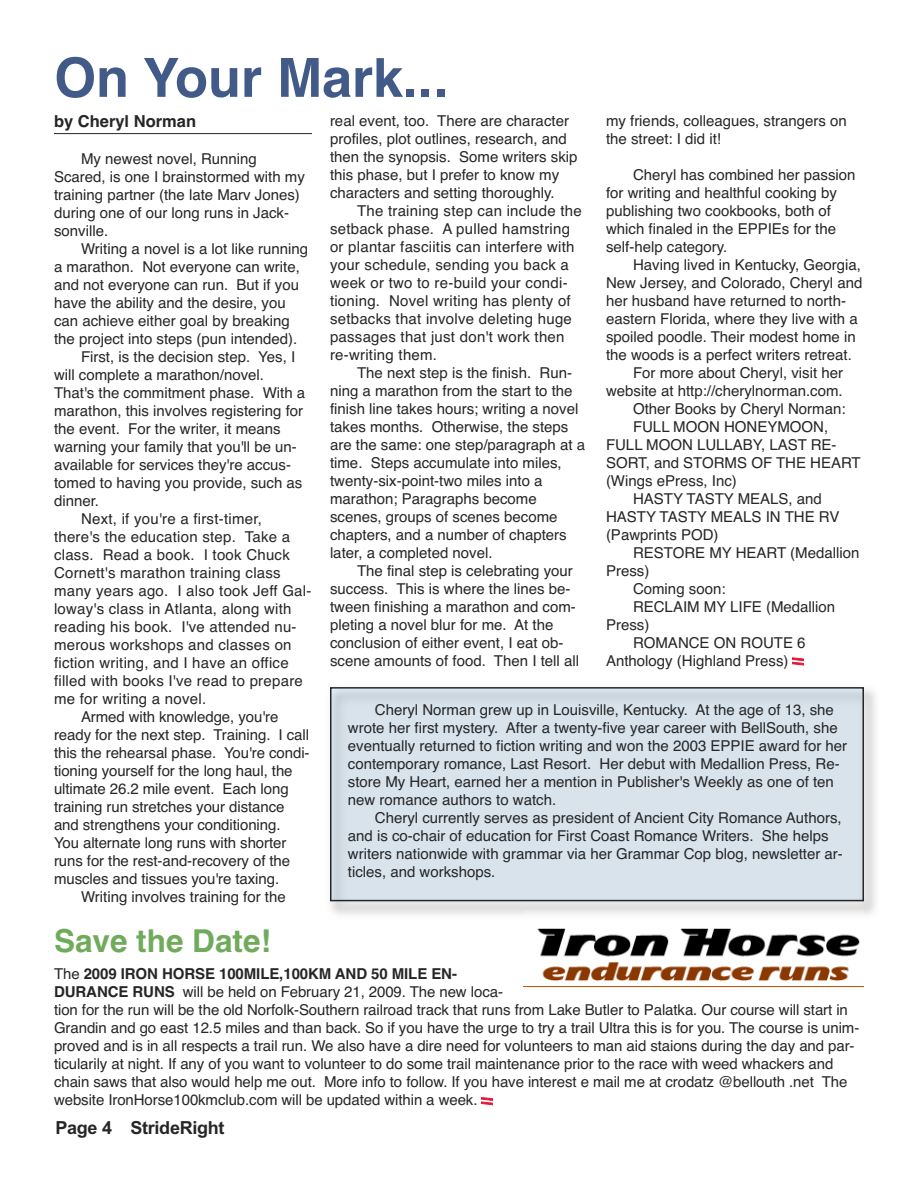
<style>
.page{position:relative;width:918px;height:1188px;background:#fff}
.page>*{position:absolute;margin:0;border:0;box-sizing:border-box;transform-origin:0 0}
.t1{font:700 54px "Helvetica";color:#415a87}
.t2{font:700 31.5px "Helvetica";color:#6fab5b}
.t3{font:700 18px "Arial";letter-spacing:-.015em;color:#272627}
.t4{font:700 16.5px "Helvetica";color:#272627}
.t5{font:15px/18px "Helvetica";color:#272627}
.s1{font-weight:700}
</style>
<div class="page">
<svg style="left:482px;top:1097px;width:10px;height:8px"></svg>
<img style="left:523px;top:928px;width:341px;height:60px">
<hr style="left:54px;top:133px;width:258px;height:1px;background:#272627">
<svg style="left:793px;top:657px;width:10px;height:9px"></svg>
<div style="left:333px;top:690px;width:528px;height:208px;background:#d8e3eb"></div>
<div style="left:330px;top:687px;width:534px;height:214px;border:2px solid #272627"></div>
<h1 class="t1" style="left:54px;top:47px;width:396px">On Your Mark...</h1>
<p class="t4" style="left:54px;top:112px;width:144px">by Cheryl Norman</p>
<p class="t5" style="left:54px;top:149px;width:252px;text-indent:27px">My newest novel, Running<br>Scared, is one I brainstormed with my training partner (the late Marv Jones) during one of our long runs in Jack&shy;sonville.</p>
<p class="t5" style="left:81px;top:239px;width:229px">Writing a novel is a lot like running</p>
<p class="t5" style="left:54px;top:257px;width:247px">a marathon. Not everyone can write,</p>
<p class="t5" style="left:54px;top:275px;width:247px">and not everyone can run. But if you</p>
<p class="t5" style="left:54px;top:293px;width:233px">have the ability and the desire, you</p>
<p class="t5" style="left:54px;top:311px;width:237px">can achieve either goal by breaking</p>
<p class="t5" style="left:54px;top:329px;width:245px">the project into steps (pun intended).</p>
<p class="t5" style="left:81px;top:347px;width:216px">First, is the decision step. Yes, I</p>
<p class="t5" style="left:54px;top:365px;width:212px">will complete a marathon/novel.</p>
<p class="t5" style="left:54px;top:383px;width:253px">That's the commitment phase. With a</p>
<p class="t5" style="left:54px;top:401px;width:251px">marathon, this involves registering for</p>
<p class="t5" style="left:54px;top:419px;width:228px">the event. For the writer, it means</p>
<p class="t5" style="left:54px;top:437px;width:244px">warning your family that you'll be un-</p>
<p class="t5" style="left:54px;top:455px;width:239px">available for services they're accus-</p>
<p class="t5" style="left:54px;top:473px;width:250px">tomed to having you provide, such as</p>
<p class="t5" style="left:54px;top:491px;width:47px">dinner.</p>
<p class="t5" style="left:81px;top:509px;width:182px">Next, if you're a first-timer,</p>
<p class="t5" style="left:54px;top:527px;width:238px">there's the education step. Take a</p>
<p class="t5" style="left:54px;top:545px;width:237px">class. Read a book. I took Chuck</p>
<p class="t5" style="left:54px;top:563px;width:228px">Cornett's marathon training class</p>
<p class="t5" style="left:54px;top:581px;width:259px">many years ago. I also took Jeff Gal-</p>
<p class="t5" style="left:54px;top:599px;width:239px">loway's class in Atlanta, along with</p>
<p class="t5" style="left:54px;top:617px;width:244px">reading his book. I've attended nu-</p>
<p class="t5" style="left:54px;top:635px;width:239px">merous workshops and classes on</p>
<p class="t5" style="left:54px;top:653px;width:236px">fiction writing, and I have an office</p>
<p class="t5" style="left:54px;top:671px;width:250px">filled with books I've read to prepare</p>
<p class="t5" style="left:54px;top:689px;width:154px">me for writing a novel.</p>
<p class="t5" style="left:81px;top:707px;width:199px">Armed with knowledge, you're</p>
<p class="t5" style="left:54px;top:725px;width:257px">ready for the next step. Training. I call</p>
<p class="t5" style="left:54px;top:743px;width:257px">this the rehearsal phase. You're condi-</p>
<p class="t5" style="left:54px;top:761px;width:240px">tioning yourself for the long haul, the</p>
<p class="t5" style="left:54px;top:779px;width:236px">ultimate 26.2 mile event. Each long</p>
<p class="t5" style="left:54px;top:797px;width:232px">training run stretches your distance</p>
<p class="t5" style="left:54px;top:815px;width:228px">and strengthens your conditioning.</p>
<p class="t5" style="left:54px;top:833px;width:234px">You alternate long runs with shorter</p>
<p class="t5" style="left:54px;top:851px;width:238px">runs for the rest-and-recovery of the</p>
<p class="t5" style="left:54px;top:869px;width:227px">muscles and tissues you're taxing.</p>
<p class="t5" style="left:81px;top:887px;width:206px">Writing involves training for the</p>
<p class="t5" style="left:330px;top:112px;width:249px">real event, too. There are character profiles, plot outlines, research, and then the synopsis. Some writers skip this phase, but I prefer to know my characters and setting thoroughly.</p>
<p class="t5" style="left:330px;top:202px;width:253px;text-indent:27px">The training step can include the setback phase. A pulled hamstring or plantar fasciitis can interfere with your schedule, sending you back a week or two to re-build your condi&shy;tioning. Novel writing has plenty of setbacks that involve deleting huge passages that just don't work then re-writing them.</p>
<p class="t5" style="left:330px;top:364px;width:257px;text-indent:27px">The next step is the finish. Run&shy;ning a marathon from the start to the finish line takes hours; writing a novel takes months. Otherwise, the steps are the same: one step/paragraph at a time. Steps accumulate into miles, twenty-six-point-two miles into a marathon; Paragraphs become scenes, groups of scenes become chapters, and a number of chapters later, a completed novel.</p>
<p class="t5" style="left:330px;top:562px;width:251px;text-indent:27px">The final step is celebrating your success. This is where the lines be&shy;tween finishing a marathon and com&shy;pleting a novel blur for me. At the conclusion of either event, I eat ob&shy;scene amounts of food. Then I tell all</p>
<p class="t5" style="left:606px;top:112px;width:242px">my friends, colleagues, strangers on the street: I did it!</p>
<p class="t5" style="left:606px;top:166px;width:251px;text-indent:27px">Cheryl has combined her passion for writing and healthful cooking by publishing two cookbooks, both of which finaled in the EPPIEs for the self-help category.</p>
<p class="t5" style="left:633px;top:256px;width:230px">Having lived in Kentucky, Georgia,</p>
<p class="t5" style="left:606px;top:274px;width:258px">New Jersey, and Colorado, Cheryl and</p>
<p class="t5" style="left:606px;top:292px;width:242px">her husband have returned to north-</p>
<p class="t5" style="left:606px;top:310px;width:253px">eastern Florida, where they live with a</p>
<p class="t5" style="left:606px;top:328px;width:251px">spoiled poodle. Their modest home in</p>
<p class="t5" style="left:606px;top:346px;width:247px">the woods is a perfect writers retreat.</p>
<p class="t5" style="left:633px;top:364px;width:212px">For more about Cheryl, visit her</p>
<p class="t5" style="left:606px;top:382px;width:238px">website at http://cherylnorman.com.</p>
<p class="t5" style="left:633px;top:400px;width:214px">Other Books by Cheryl Norman:</p>
<p class="t5" style="left:633px;top:418px;width:197px">FULL MOON HONEYMOON,</p>
<p class="t5" style="left:606px;top:436px;width:232px">FULL MOON LULLABY, LAST RE-</p>
<p class="t5" style="left:606px;top:454px;width:256px">SORT, and STORMS OF THE HEART</p>
<p class="t5" style="left:606px;top:472px;width:132px">(Wings ePress, Inc)</p>
<p class="t5" style="left:633px;top:490px;width:190px">HASTY TASTY MEALS, and</p>
<p class="t5" style="left:606px;top:508px;width:235px">HASTY TASTY MEALS IN THE RV</p>
<p class="t5" style="left:606px;top:526px;width:114px">(Pawprints POD)</p>
<p class="t5" style="left:633px;top:544px;width:228px">RESTORE MY HEART (Medallion</p>
<p class="t5" style="left:606px;top:562px;width:45px">Press)</p>
<p class="t5" style="left:633px;top:580px;width:94px">Coming soon:</p>
<p class="t5" style="left:633px;top:598px;width:204px">RECLAIM MY LIFE (Medallion</p>
<p class="t5" style="left:606px;top:616px;width:45px">Press)</p>
<p class="t5" style="left:633px;top:634px;width:174px">ROMANCE ON ROUTE 6</p>
<p class="t5" style="left:606px;top:652px;width:184px">Anthology (Highland Press)</p>
<p class="t5" style="left:348px;top:701px;width:501px;text-indent:27px">Cheryl Norman grew up in Louisville, Kentucky. At the age of 13, she wrote her first mystery. After a twenty-five year career with BellSouth, she eventually returned to fiction writing and won the 2003 EPPIE award for her contemporary romance, Last Resort. Her debut with Medallion Press, Re&shy;store My Heart, earned her a mention in Publisher's Weekly as one of ten new romance authors to watch.</p>
<p class="t5" style="left:348px;top:809px;width:497px;text-indent:27px">Cheryl currently serves as president of Ancient City Romance Authors, and is co-chair of education for First Coast Romance Writers. She helps writers nationwide with grammar via her Grammar Cop blog, newsletter ar&shy;ticles, and workshops.</p>
<h2 class="t2" style="left:54px;top:923px;width:219px">Save the Date!</h2>
<p class="t5" style="left:54px;top:965px;width:807px">The <span class="s1">2009 IRON HORSE 100MILE,100KM AND 50 MILE EN-<br>DURANCE RUNS</span> will be held on February 21, 2009. The new loca-<br>tion for the run will be the old Norfolk-Southern railroad track that runs from Lake Butler to Palatka. Our course will start in Grandin and go east 12.5 miles and than back. So if you have the urge to try a trail Ultra this is for you. The course is unim&shy;proved and is in all respects a trail run. We also have a dire need for volunteers to man aid staions during the day and par&shy;ticularily at night. If any of you want to volunteer to do some trail maintenance prior to the race with weed whackers and chain saws that also would help me out. More info to follow. If you have interest e mail me at crodatz @bellouth .net The website IronHorse100kmclub.com will be updated within a week.</p>
<p class="t3" style="left:56px;top:1117px;width:170px">Page 4 StrideRight</p>
</div>
